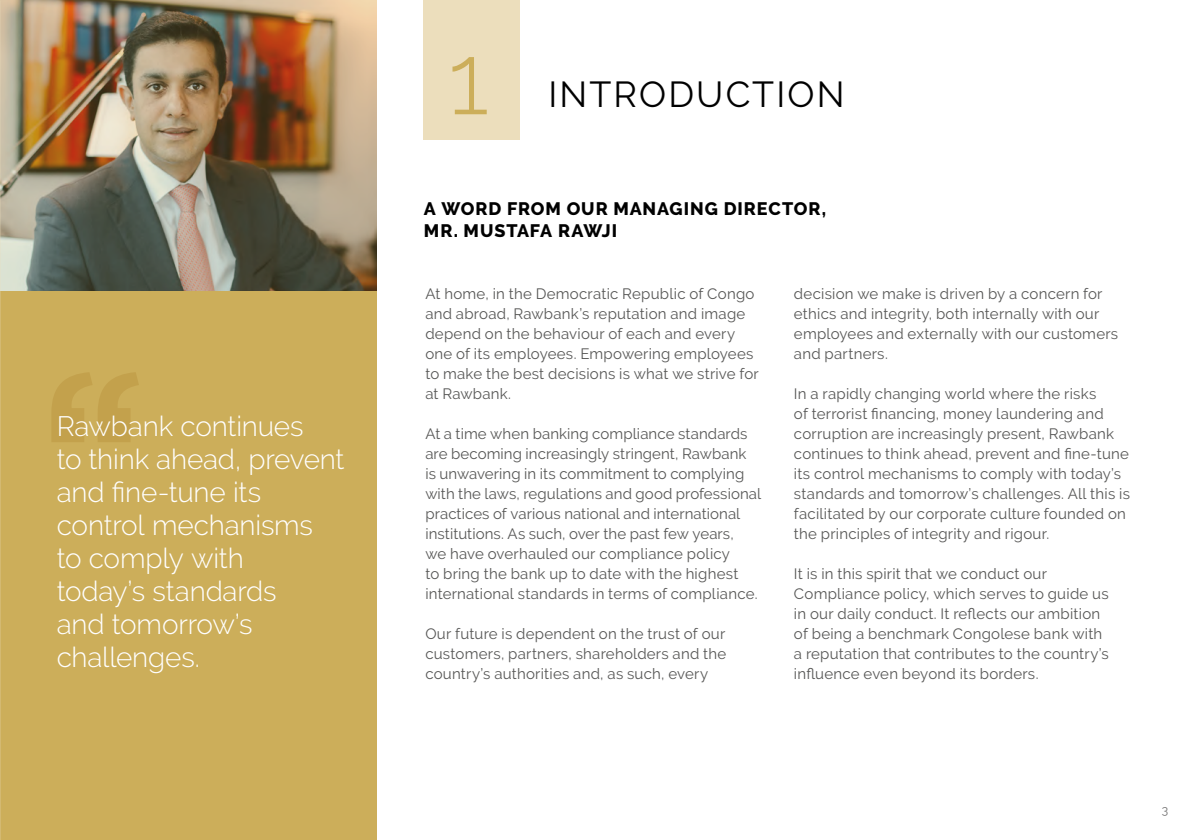
<style>
.page{position:relative;width:1191px;height:840px;background:#fff}
.page>*{position:absolute;margin:0;border:0;box-sizing:border-box;transform-origin:0 0}
.t1{font:300 100px "Raleway";color:#ccae5a}
.t2{font:36px "Raleway";letter-spacing:.06em;color:#000}
.t3{font:300 28px/32.8px "Raleway";letter-spacing:-.005em;color:#fff}
.t4{font:800 18px/21.6px "Raleway";letter-spacing:.05em;color:#000}
.t5{font:15px/20px "Raleway";letter-spacing:.015em;color:#575756}
.t6{font:12px "Raleway";color:#706f6f}
</style>
<div class="page">
<div style="left:424px;top:0;width:96px;height:139px;background:#ecdebc"></div>
<div style="left:0;top:0;width:376px;height:839px;background:#ccae5a"></div>
<img style="left:0;top:0;width:376px;height:290px">
<svg style="left:52px;top:373px;width:87px;height:69px"></svg>
<h3 class="t3" style="left:57px;top:409px;width:289px">Rawbank continues<br>to think ahead, prevent and fine-tune its control mechanisms to comply with<br>today’s standards<br>and tomorrow’s challenges.</h3>
<h1 class="t1" style="left:448px;top:21px;width:42px">1</h1>
<h2 class="t2" style="left:548px;top:73px;width:298px">INTRODUCTION</h2>
<p class="t4" style="left:424px;top:198px;width:404px">A WORD FROM OUR MANAGING DIRECTOR,<br>MR. MUSTAFA RAWJI</p>
<p class="t5" style="left:425px;top:283px;width:335px">At home, in the Democratic Republic of Congo and abroad, Rawbank’s reputation and image depend on the behaviour of each and every one of its employees. Empowering employees to make the best decisions is what we strive for at Rawbank.</p>
<p class="t5" style="left:425px;top:423px;width:337px">At a time when banking compliance standards are becoming increasingly stringent, Rawbank<br>is unwavering in its commitment to complying with the laws, regulations and good professional practices of various national and international institutions. As such, over the past few years,<br>we have overhauled our compliance policy<br>to bring the bank up to date with the highest international standards in terms of compliance.</p>
<p class="t5" style="left:425px;top:623px;width:302px;text-align:justify">Our future is dependent on the trust of our customers, partners, shareholders and the country’s authorities and, as such, every</p>
<p class="t5" style="left:794px;top:283px;width:326px">decision we make is driven by a concern for ethics and integrity, both internally with our employees and externally with our customers and partners.</p>
<p class="t5" style="left:794px;top:383px;width:337px">In a rapidly changing world where the risks<br>of terrorist financing, money laundering and corruption are increasingly present, Rawbank continues to think ahead, prevent and fine-tune its control mechanisms to comply with today’s standards and tomorrow’s challenges. All this is facilitated by our corporate culture founded on the principles of integrity and rigour.</p>
<p class="t5" style="left:794px;top:563px;width:316px">It is in this spirit that we conduct our Compliance policy, which serves to guide us in our daily conduct. It reflects our ambition of being a benchmark Congolese bank with a reputation that contributes to the country’s influence even beyond its borders.</p>
<p class="t6" style="left:1161px;top:802px;width:8px">3</p>
</div>
